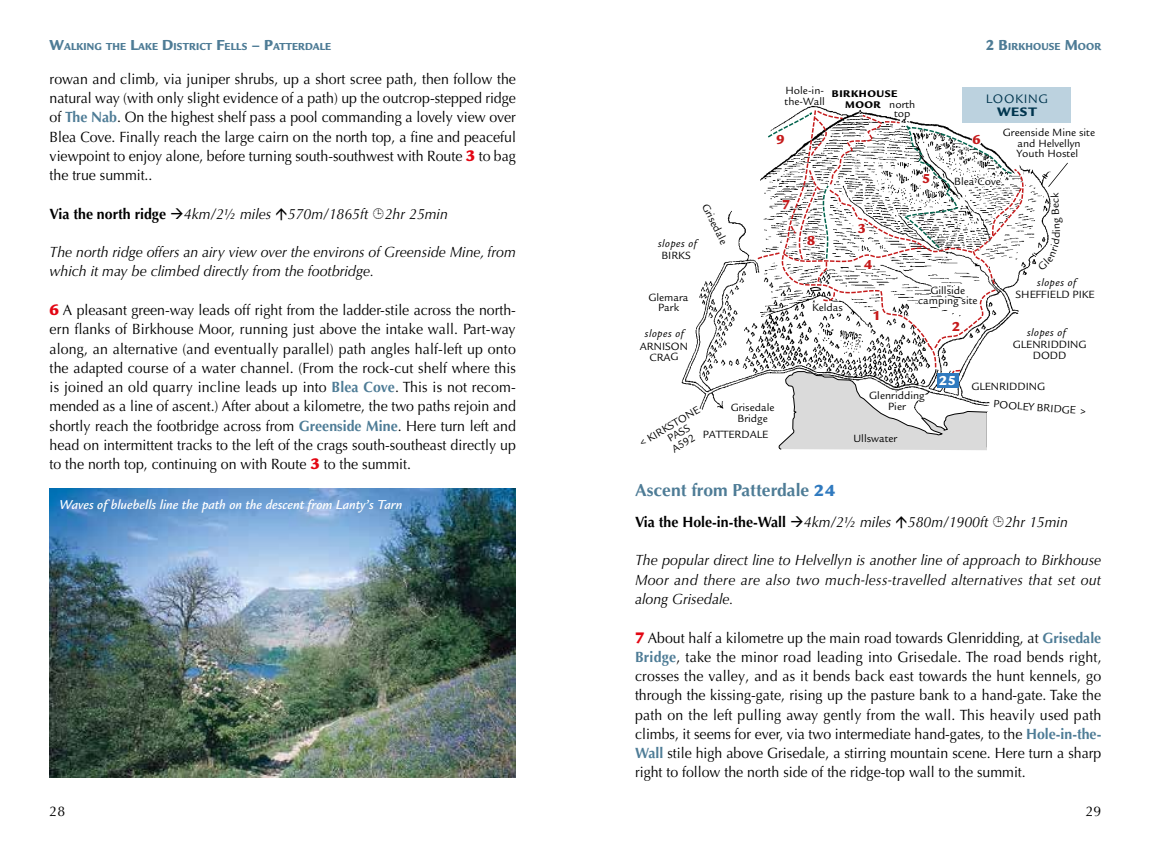
<style>
.page{position:relative;width:1151px;height:854px;background:#fff}
.page>*{position:absolute;margin:0;border:0;box-sizing:border-box;transform-origin:0 0}
.t1{font:700 17.5px "Optima LT Pro";color:#4e7c96}
.t2{font:14.88px/19.2px "Optima LT Pro";color:#000;text-align:justify;scale:.95 1}
.t3{font:italic 14.88px/19.2px "Optima LT Pro";color:#000;scale:.95 1}
.t4{font:900 14.17px "Legacy Sans";color:#c51a1b}
.t5{font:900 14.17px "Legacy Sans";color:#fff}
.t6{font:italic 500 14px "Legacy Sans";color:#fff}
.t7{font:14px "Optima LT Pro";color:#000}
.t8{font:13.47px "Legacy Sans";letter-spacing:.05em;color:#00354e}
.t9{font:900 13.47px "Legacy Sans";color:#00354e}
.t10{font:11.38px/10.5px "Legacy Sans";color:#000;text-align:center}
.t11{font:italic 11.38px "Legacy Sans";letter-spacing:.05em;color:#000}
.t12{font:900 11.03px "Legacy Sans";letter-spacing:.015em;color:#4e7c96;scale:.9 1}
.t13{font:900 10.5px/10.5px "Legacy Sans";letter-spacing:.05em;color:#000;text-align:center}
.s1{font-size:15.75px}
.s2{font-weight:700;color:#4e7c96}
.s3{font-family:"Legacy Sans";font-weight:900;font-size:16.62px;color:#e30613}
.s4{font-weight:700;font-style:normal}
.s5{font-family:"Legacy Sans";font-weight:900;color:#307abf}
</style>
<div class="page">
<img style="left:681px;top:105px;width:370px;height:305px">
<svg style="left:757px;top:110px;width:266px;height:340px"></svg>
<div style="left:937px;top:373px;width:21px;height:14px;background:#307abf"></div>
<div style="left:962px;top:87px;width:109px;height:36px;background:#bcd2df"></div>
<img style="left:50px;top:488px;width:466px;height:289px">
<svg style="left:1037px;top:230px;width:14px;height:40px"></svg>
<svg style="left:1048px;top:163px;width:20px;height:34px"></svg>
<p class="t12" style="left:50px;top:40px;width:314px"><span class="s1">W</span>ALKING THE <span class="s1">L</span>AKE <span class="s1">D</span>ISTRICT <span class="s1">F</span>ELLS <span class="s1">– P</span>ATTERDALE</p>
<p class="t2" style="left:50px;top:69px;width:492px">rowan and climb, via juniper shrubs, up a short scree path, then follow the natural way (with only slight evidence of a path) up the outcrop-stepped ridge of <span class="s2">The Nab</span>. On the highest shelf pass a pool commanding a lovely view over Blea Cove. Finally reach the large cairn on the north top, a fine and peaceful viewpoint to enjoy alone, before turning south-southwest with Route <span class="s3">3</span> to bag the true summit..</p>
<p class="t3" style="left:50px;top:204px;width:421px"><span class="s4">Via the north ridge</span> →4km/2½ miles 570m/1865ft 2hr 25min</p>
<p class="t3" style="left:50px;top:242px;width:492px">The north ridge offers an airy view over the environs of Greenside Mine, from which it may be climbed directly from the footbridge.</p>
<p class="t2" style="left:50px;top:300px;width:492px"><span class="s3">6</span> A pleasant green-way leads off right from the ladder-stile across the north&shy;ern flanks of Birkhouse Moor, running just above the intake wall. Part-way along, an alternative (and eventually parallel) path angles half-left up onto the adapted course of a water channel. (From the rock-cut shelf where this is joined an old quarry incline leads up into <span class="s2">Blea Cove</span>. This is not recom&shy;mended as a line of ascent.) After about a kilometre, the two paths rejoin and shortly reach the footbridge across from <span class="s2">Greenside Mine</span>. Here turn left and head on intermittent tracks to the left of the crags south-southeast directly up to the north top, continuing on with Route <span class="s3">3</span> to the summit.</p>
<p class="t6" style="left:60px;top:496px;width:344px">Waves of bluebells line the path on the descent from Lanty’s Tarn</p>
<p class="t7" style="left:50px;top:802px;width:17px">28</p>
<p class="t10" style="left:709px;top:202px;width:45px;rotate:63deg">Grisedale</p>
<p class="t11" style="left:658px;top:237px;width:40px">slopes of</p>
<p class="t10" style="left:661px;top:250px;width:31px">BIRKS</p>
<p class="t12" style="left:986px;top:40px;width:129px"><span class="s1">2 B</span>IRKHOUSE <span class="s1">M</span>OOR</p>
<p class="t10" style="left:785px;top:85px;width:42px;text-align:left">Hole-in&shy;the-Wall</p>
<p class="t13" style="left:832px;top:89px;width:67px">BIRKHOUSE<br>MOOR</p>
<p class="t10" style="left:889px;top:100px;width:28px;line-height:8.8px">north top</p>
<p class="t8" style="left:986px;top:91px;width:63px">LOOKING</p>
<p class="t9" style="left:997px;top:104px;width:41px">WEST</p>
<p class="t4" style="left:776px;top:131px;width:10px">9</p>
<p class="t4" style="left:973px;top:131px;width:10px">6</p>
<p class="t10" style="left:1003px;top:127px;width:94px">Greenside Mine site and Helvellyn<br>Youth Hostel</p>
<p class="t4" style="left:922px;top:170px;width:10px">5</p>
<p class="t10" style="left:954px;top:177px;width:48px">Blea Cove</p>
<p class="t4" style="left:782px;top:196px;width:10px">7</p>
<p class="t4" style="left:858px;top:220px;width:10px">3</p>
<p class="t10" style="left:1051px;top:229px;width:33px;rotate:-93deg">ng B c</p>
<p class="t4" style="left:807px;top:232px;width:10px">8</p>
<p class="t4" style="left:864px;top:256px;width:10px">4</p>
<p class="t11" style="left:1037px;top:276px;width:40px">slopes of</p>
<p class="t10" style="left:918px;top:285px;width:61px">Gillside camping site</p>
<p class="t10" style="left:1016px;top:289px;width:81px">SHEFFIELD PIKE</p>
<p class="t10" style="left:648px;top:292px;width:42px">Glemara<br>Park</p>
<p class="t10" style="left:640px;top:341px;width:50px">ARNISON<br>CRAG</p>
<p class="t10" style="left:812px;top:302px;width:32px">Keldas</p>
<p class="t4" style="left:872px;top:307px;width:10px">1</p>
<p class="t4" style="left:952px;top:317px;width:10px">2</p>
<p class="t11" style="left:645px;top:327px;width:40px">slopes of</p>
<p class="t11" style="left:1027px;top:326px;width:40px">slopes of</p>
<p class="t10" style="left:1013px;top:339px;width:75px">GLENRIDDING<br>DODD</p>
<p class="t10" style="left:971px;top:381px;width:75px">GLENRIDDING</p>
<p class="t5" style="left:939px;top:372px;width:18px">25</p>
<p class="t10" style="left:869px;top:390px;width:57px">Glenridding</p>
<p class="t10" style="left:994px;top:399px;width:95px;rotate:4deg">POOLEY BRIDGE &gt;</p>
<p class="t10" style="left:731px;top:402px;width:45px">Grisedale</p>
<p class="t10" style="left:888px;top:401px;width:19px">Pier</p>
<p class="t10" style="left:738px;top:413px;width:32px">Bridge</p>
<p class="t10" style="left:645px;top:434px;width:60px;rotate:-30deg">KIRKSTONE<br>PASS</p>
<p class="t10" style="left:703px;top:429px;width:67px">PATTERDALE</p>
<p class="t10" style="left:670px;top:445px;width:27px;rotate:-31deg">A592</p>
<p class="t10" style="left:853px;top:433px;width:45px">Ullswater</p>
<p class="t1" style="left:635px;top:478px;width:202px">Ascent from Patterdale <span class="s5">24</span></p>
<p class="t3" style="left:635px;top:512px;width:457px"><span class="s4">Via the Hole-in-the-Wall</span> →4km/2½ miles 580m/1900ft 2hr 15min</p>
<p class="t3" style="left:635px;top:550px;width:492px;text-align:justify">The popular direct line to Helvellyn is another line of approach to Birkhouse Moor and there are also two much-less-travelled alternatives that set out along Grisedale.</p>
<p class="t2" style="left:635px;top:627px;width:493px"><span class="s3">7</span> About half a kilometre up the main road towards Glenridding, at <span class="s2">Grisedale Bridge</span>, take the minor road leading into Grisedale. The road bends right, crosses the valley, and as it bends back east towards the hunt kennels, go through the kissing-gate, rising up the pasture bank to a hand-gate. Take the path on the left pulling away gently from the wall. This heavily used path climbs, it seems for ever, via two intermediate hand-gates, to the <span class="s2">Hole-in-the-Wall</span> stile high above Grisedale, a stirring mountain scene. Here turn a sharp right to follow the north side of the ridge-top wall to the summit.</p>
<p class="t7" style="left:1086px;top:802px;width:17px">29</p>
</div>
